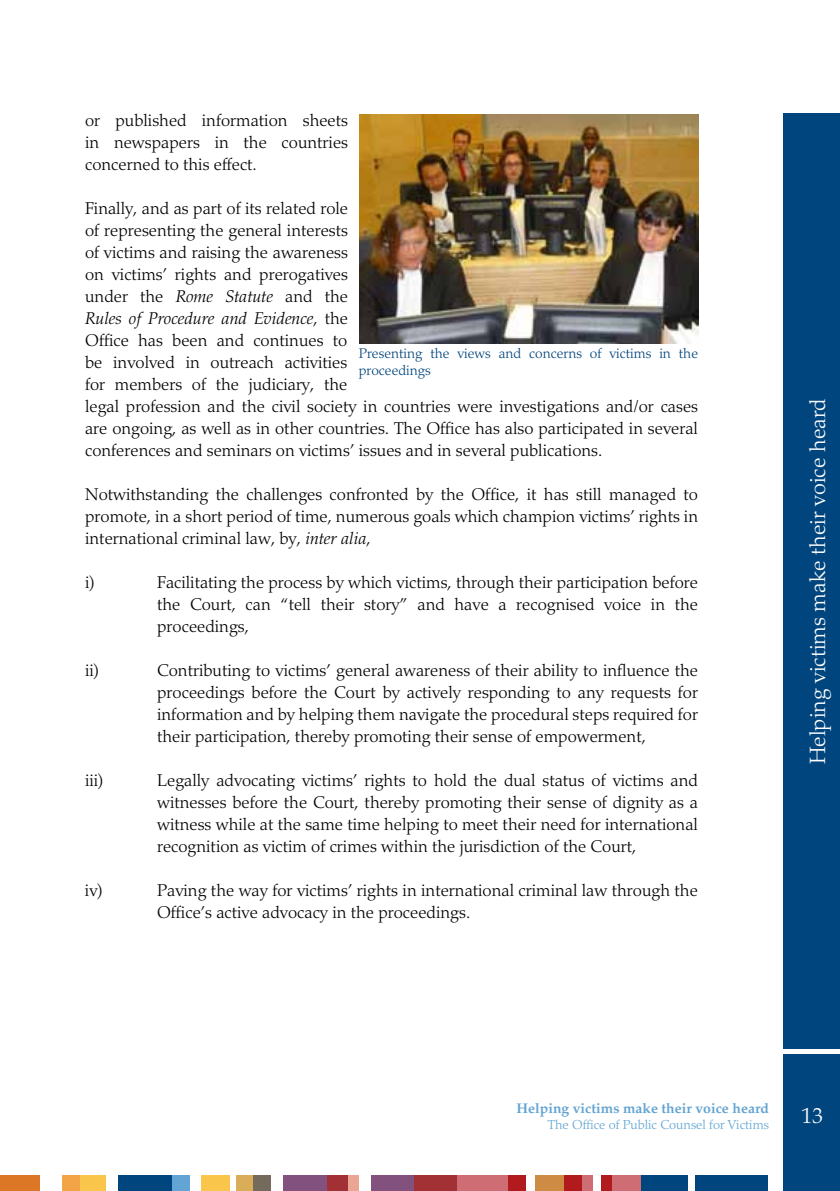
<style>
.page{position:relative;width:840px;height:1191px;background:#fff}
.page>*{position:absolute;margin:0;border:0;box-sizing:border-box;transform-origin:0 0}
.t1{font:300 22px "Palatino";color:#fff}
.t2{font:300 17px/22px "Palatino";color:#000;text-align:justify}
.t3{font:300 14px/16.8px "Palatino";color:#00457d}
.t4{font:14px "Palatino Bold Os F";color:#62a4d3}
.t5{font:300 13px "Palatino";color:#62a4d3}
.s1{font-style:italic}
</style>
<div class="page">
<div style="left:0;top:1175px;width:39px;height:16px;background:#dc7726"></div>
<div style="left:62px;top:1175px;width:18px;height:16px;background:#f3a446"></div>
<div style="left:80px;top:1175px;width:25px;height:16px;background:#f9c54a"></div>
<div style="left:118px;top:1175px;width:54px;height:16px;background:#00457d"></div>
<div style="left:172px;top:1175px;width:18px;height:16px;background:#62a4d3"></div>
<div style="left:201px;top:1175px;width:29px;height:16px;background:#f9c54a"></div>
<div style="left:235px;top:1175px;width:18px;height:16px;background:#daad59"></div>
<div style="left:253px;top:1175px;width:18px;height:16px;background:#756b5c"></div>
<div style="left:327px;top:1175px;width:21px;height:16px;background:#a13134"></div>
<div style="left:348px;top:1175px;width:11px;height:16px;background:#eaa693"></div>
<div style="left:284px;top:1175px;width:43px;height:16px;background:#83517e"></div>
<div style="left:371px;top:1175px;width:43px;height:16px;background:#83517e"></div>
<div style="left:414px;top:1175px;width:43px;height:16px;background:#a13134"></div>
<div style="left:457px;top:1175px;width:51px;height:16px;background:#cf6d74"></div>
<div style="left:508px;top:1175px;width:17px;height:16px;background:#b11b1e"></div>
<div style="left:563px;top:1175px;width:18px;height:16px;background:#b11b1e"></div>
<div style="left:581px;top:1175px;width:11px;height:16px;background:#cf6d74"></div>
<div style="left:535px;top:1175px;width:28px;height:16px;background:#ce8b44"></div>
<div style="left:601px;top:1175px;width:10px;height:16px;background:#b11b1e"></div>
<div style="left:611px;top:1175px;width:29px;height:16px;background:#cf6d74"></div>
<div style="left:640px;top:1175px;width:47px;height:16px;background:#00457d"></div>
<div style="left:695px;top:1175px;width:72px;height:16px;background:#00457d"></div>
<div style="left:782px;top:1054px;width:57px;height:137px;background:#00457d"></div>
<div style="left:782px;top:113px;width:57px;height:936px;background:#00457d"></div>
<img style="left:359px;top:115px;width:338px;height:228px">
<p class="t2" style="left:85px;top:109px;width:264px">or published information sheets in newspapers in the countries concerned to this effect.</p>
<p class="t2" style="left:85px;top:197px;width:614px;text-align:left">Finally, and as part of its related role<br>of representing the general interests<br>of victims and raising the awareness<br>on victims’ rights and prerogatives<br>under the <span class="s1">Rome Statute</span> and the<br><span class="s1">Rules of Procedure and Evidence</span>, the<br>Office has been and continues to<br>be involved in outreach activities<br>for members of the judiciary, the<br>legal profession and the civil society in countries were investigations and/or cases are ongoing, as well as in other countries. The Office has also participated in several conferences and seminars on victims’ issues and in several publications.</p>
<p class="t2" style="left:85px;top:483px;width:614px">Notwithstanding the challenges confronted by the Office, it has still managed to promote, in a short period of time, numerous goals which champion victims’ rights in international criminal law, by, <span class="s1">inter alia</span>,</p>
<p class="t2" style="left:85px;top:571px;width:12px">i)</p>
<p class="t2" style="left:157px;top:571px;width:542px">Facilitating the process by which victims, through their participation before the Court, can “tell their story” and have a recognised voice in the proceedings,</p>
<p class="t2" style="left:85px;top:659px;width:16px">ii)</p>
<p class="t2" style="left:157px;top:659px;width:542px">Contributing to victims’ general awareness of their ability to influence the proceedings before the Court by actively responding to any requests for information and by helping them navigate the procedural steps required for their participation, thereby promoting their sense of empowerment,</p>
<p class="t2" style="left:85px;top:769px;width:20px">iii)</p>
<p class="t2" style="left:157px;top:769px;width:542px">Legally advocating victims’ rights to hold the dual status of victims and witnesses before the Court, thereby promoting their sense of dignity as a witness while at the same time helping to meet their need for international recognition as victim of crimes within the jurisdiction of the Court,</p>
<p class="t2" style="left:85px;top:879px;width:20px">iv)</p>
<p class="t2" style="left:157px;top:879px;width:542px">Paving the way for victims’ rights in international criminal law through the<br>Office’s active advocacy in the proceedings.</p>
<p class="t3" style="left:358px;top:345px;width:340px">Presenting the views and concerns of victims in the proceedings</p>
<p class="t1" style="left:804px;top:764px;width:367px;rotate:-90deg">Helping victims make their voice heard</p>
<p class="t4" style="left:516px;top:1100px;width:254px">Helping victims make their voice heard</p>
<p class="t5" style="left:547px;top:1117px;width:222px">The Office of Public Counsel for Victims</p>
<p class="t1" style="left:800px;top:1102px;width:23px">13</p>
</div>
